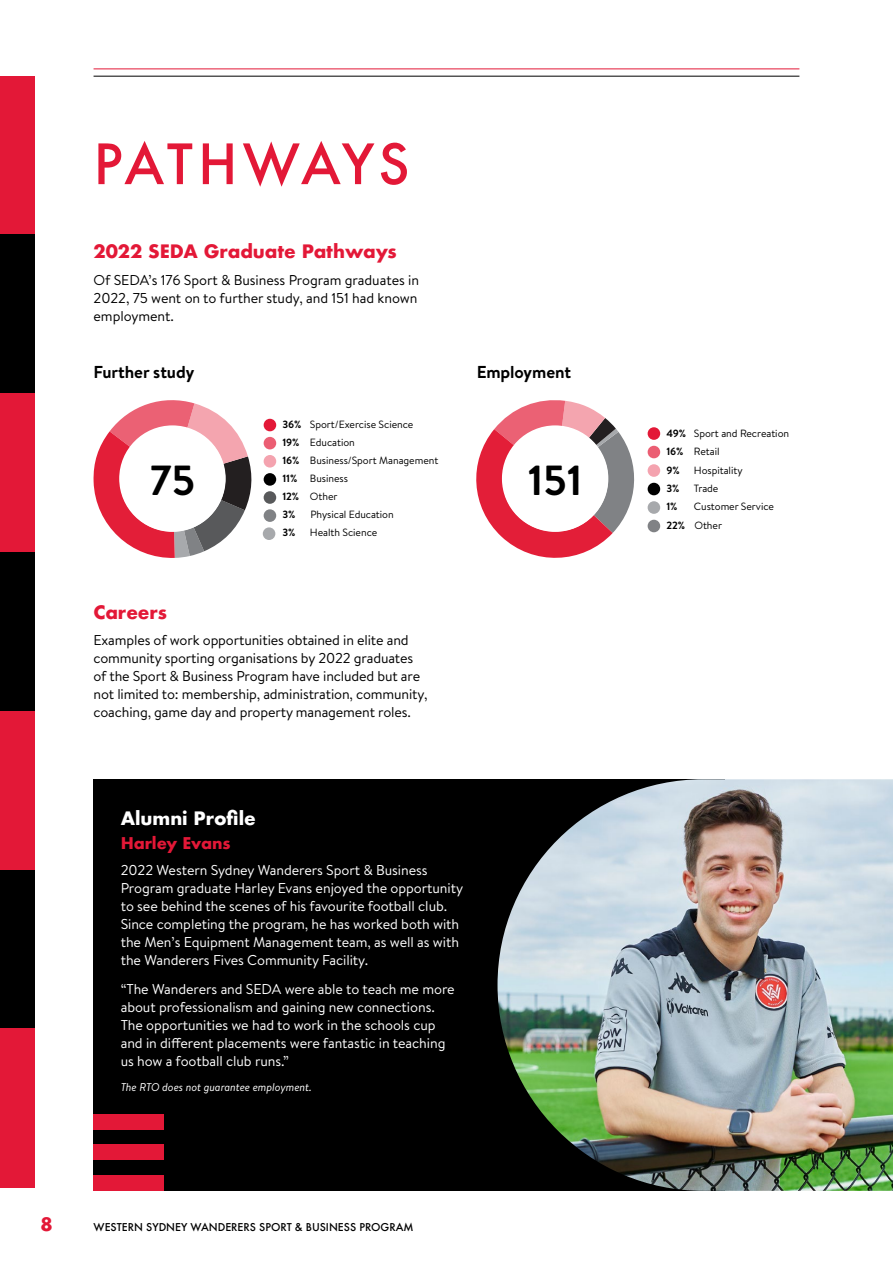
<style>
.page{position:relative;width:893px;height:1263px;background:#fff}
.page>*{position:absolute;margin:0;border:0;box-sizing:border-box;transform-origin:0 0}
.t1{font:500 54px "Futura";letter-spacing:.05em;color:#e31837}
.t2{font:700 42px "Brandon Text";color:#000}
.t3{font:700 18px "Futura";letter-spacing:-.005em;color:#e31837}
.t4{font:700 18px "Futura";letter-spacing:-.005em;color:#fff}
.t5{font:700 17.25px "Brandon Text";letter-spacing:-.005em;color:#000}
.t6{font:700 15.75px "Futura";letter-spacing:-.005em;color:#e31837}
.t7{font:14.25px/18px "Brandon Text";letter-spacing:-.005em;color:#fff}
.t8{font:14.25px/18px "Brandon Text";letter-spacing:-.01em;color:#000;text-align:justify}
.t9{font:italic 11.25px "Brandon Text";letter-spacing:-.005em;color:#fff}
.t10{font:10.5px/18px "Brandon Text";letter-spacing:-.005em;color:#000}
.t11{font:500 10.5px "Futura";color:#000}
.t12{font:700 10.5px "Brandon Text";color:#000}
.s1{font-weight:700}
</style>
<div class="page">
<div style="left:94px;top:779px;width:631px;height:412px;background:#000"></div>
<svg style="left:94px;top:400px;width:157px;height:158px"></svg>
<div style="left:264px;top:419px;width:12px;height:12px;background:#e31837;border-radius:50%"></div>
<div style="left:264px;top:437px;width:12px;height:12px;background:#eb5e73;border-radius:50%"></div>
<div style="left:263px;top:527px;width:12px;height:13px;background:#a7a9ac;border-radius:50%"></div>
<div style="left:264px;top:509px;width:12px;height:13px;background:#808285;border-radius:50%"></div>
<div style="left:264px;top:491px;width:12px;height:13px;background:#58595b;border-radius:50%"></div>
<div style="left:264px;top:455px;width:12px;height:13px;background:#f4a3af;border-radius:50%"></div>
<div style="left:264px;top:473px;width:12px;height:13px;background:#000;border-radius:50%"></div>
<div style="left:648px;top:427px;width:12px;height:13px;background:#e31837;border-radius:50%"></div>
<div style="left:648px;top:446px;width:12px;height:12px;background:#eb5e73;border-radius:50%"></div>
<div style="left:648px;top:464px;width:12px;height:13px;background:#f4a3af;border-radius:50%"></div>
<div style="left:648px;top:520px;width:12px;height:12px;background:#808285;border-radius:50%"></div>
<div style="left:648px;top:501px;width:12px;height:13px;background:#a7a9ac;border-radius:50%"></div>
<div style="left:648px;top:483px;width:12px;height:12px;background:#000;border-radius:50%"></div>
<div style="left:119px;top:425px;width:107px;height:107px;background:#fff;border-radius:50%"></div>
<svg style="left:476px;top:400px;width:158px;height:158px"></svg>
<div style="left:502px;top:425px;width:106px;height:107px;background:#fff;border-radius:50%"></div>
<img style="left:497px;top:779px;width:396px;height:412px">
<div style="left:0;top:77px;width:34px;height:1111px;background:#000"></div>
<div style="left:0;top:394px;width:34px;height:158px;background:#e31837"></div>
<div style="left:0;top:77px;width:34px;height:157px;background:#e31837"></div>
<div style="left:0;top:1029px;width:34px;height:159px;background:#e31837"></div>
<div style="left:0;top:711px;width:34px;height:159px;background:#e31837"></div>
<hr style="left:94px;top:76px;width:705px;height:1px;background:#000">
<hr style="left:94px;top:69px;width:705px;height:1px;background:#e31837">
<div style="left:94px;top:1114px;width:70px;height:15px;background:#e31837"></div>
<div style="left:94px;top:1175px;width:70px;height:16px;background:#e31837"></div>
<div style="left:94px;top:1145px;width:70px;height:15px;background:#e31837"></div>
<h1 class="t1" style="left:94px;top:127px;width:317px">PATHWAYS</h1>
<p class="t3" style="left:94px;top:238px;width:305px">2022 SEDA Graduate Pathways</p>
<p class="t8" style="left:94px;top:270px;width:327px">Of SEDA’s 176 Sport &amp; Business Program graduates in 2022, 75 went on to further study, and 151 had known employment.</p>
<p class="t5" style="left:94px;top:360px;width:102px">Further study</p>
<p class="t10" style="left:282px;top:415px;width:133px"><span class="s1">36%</span> Sport/Exercise Science<br><span class="s1">19%</span> Education</p>
<p class="t5" style="left:477px;top:360px;width:96px">Employment</p>
<p class="t10" style="left:282px;top:451px;width:157px"><span class="s1">16%</span> Business/Sport Management<br><span class="s1">11%</span> Business</p>
<h2 class="t2" style="left:150px;top:451px;width:47px">75</h2>
<h2 class="t2" style="left:528px;top:451px;width:56px">151</h2>
<p class="t10" style="left:282px;top:487px;width:57px"><span class="s1">12%</span> Other</p>
<p class="t12" style="left:282px;top:507px;width:15px">3%</p>
<p class="t10" style="left:310px;top:505px;width:85px">Physical Education</p>
<p class="t12" style="left:282px;top:525px;width:15px">3%</p>
<p class="t10" style="left:310px;top:523px;width:69px">Health Science</p>
<p class="t3" style="left:94px;top:599px;width:75px">Careers</p>
<p class="t8" style="left:94px;top:631px;width:335px;text-align:left">Examples of work opportunities obtained in elite and community sporting organisations by 2022 graduates of the Sport &amp; Business Program have included but are not limited to: membership, administration, community, coaching, game day and property management roles.</p>
<p class="t4" style="left:121px;top:805px;width:137px">Alumni Profile</p>
<p class="t6" style="left:121px;top:831px;width:111px">Harley Evans</p>
<p class="t7" style="left:121px;top:861px;width:344px">2022 Western Sydney Wanderers Sport &amp; Business Program graduate Harley Evans enjoyed the opportunity to see behind the scenes of his favourite football club.<br>Since completing the program, he has worked both with the Men’s Equipment Management team, as well as with the Wanderers Fives Community Facility.</p>
<p class="t7" style="left:121px;top:979px;width:336px">“The Wanderers and SEDA were able to teach me more about professionalism and gaining new connections.<br>The opportunities we had to work in the schools cup and in different placements were fantastic in teaching us how a football club runs.”</p>
<p class="t9" style="left:121px;top:1079px;width:193px">The RTO does not guarantee employment.</p>
<p class="t3" style="left:41px;top:1211px;width:14px">8</p>
<p class="t11" style="left:94px;top:1220px;width:322px">WESTERN SYDNEY WANDERERS SPORT &amp; BUSINESS PROGRAM</p>
<p class="t10" style="left:666px;top:423px;width:124px;line-height:18.5px"><span class="s1">49%</span> Sport and Recreation<br><span class="s1">16%</span> Retail<br><span class="s1">9%</span></p>
<p class="t10" style="left:694px;top:460px;width:50px">Hospitality</p>
<p class="t12" style="left:666px;top:481px;width:15px">3%</p>
<p class="t10" style="left:694px;top:479px;width:26px">Trade</p>
<p class="t12" style="left:666px;top:499px;width:13px">1%</p>
<p class="t10" style="left:694px;top:497px;width:82px">Customer Service</p>
<p class="t10" style="left:666px;top:516px;width:57px"><span class="s1">22%</span> Other</p>
</div>
